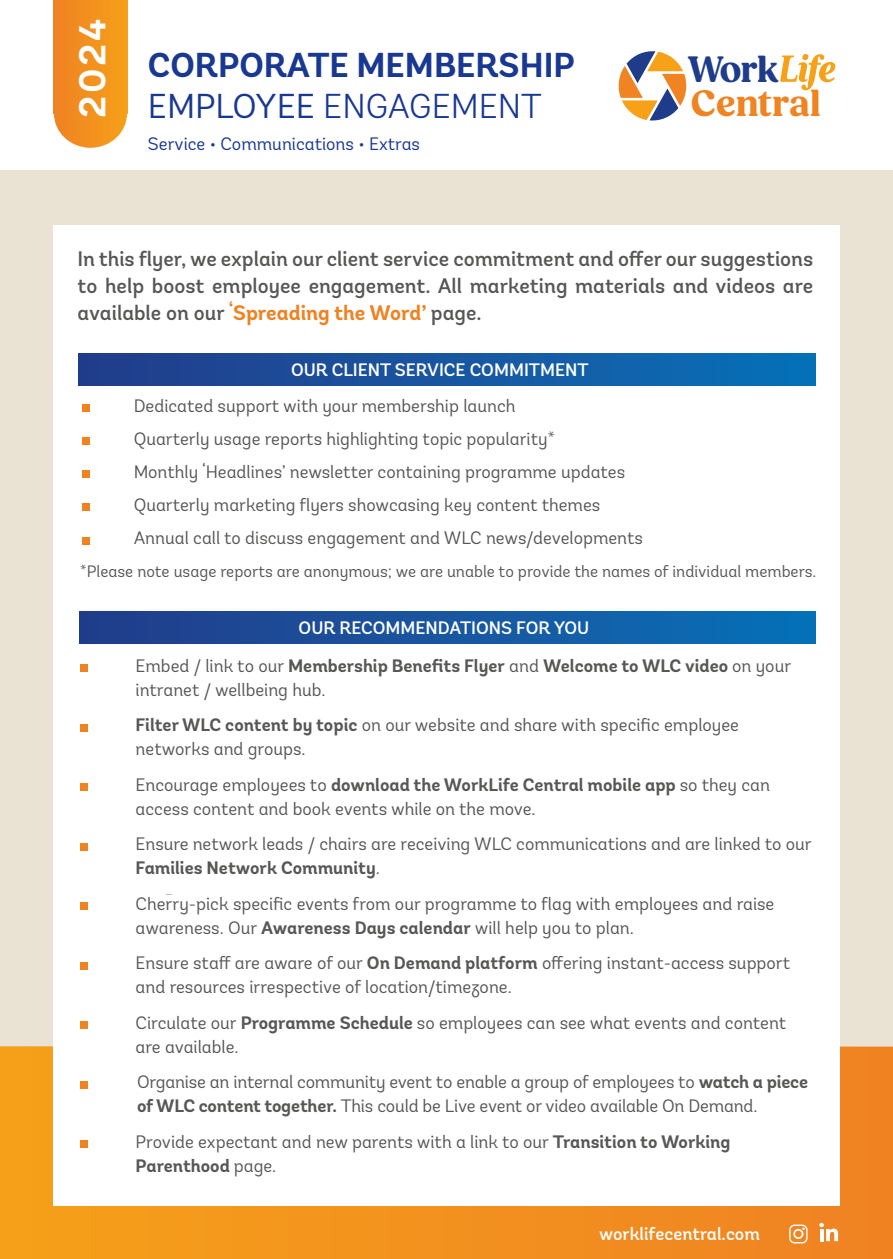
<style>
.page{position:relative;width:893px;height:1259px;background:#fff}
.page>*{position:absolute;margin:0;border:0;box-sizing:border-box;transform-origin:0 0}
.t1{font:700 37.65px "Fields";letter-spacing:.015em;color:#f08322}
.t2{font:700 37.65px "Fields";color:#1f3c8a}
.t3{font:700 37.5px "Andes";color:#fff}
.t4{font:700 34.5px/41.4px "Andes";color:#193891}
.t5{font:500 21px/27px "Andes";color:#575756;text-align:justify}
.t6{font:18px/35.5px "Andes";color:#575756}
.t7{font:700 18px/37.5px "Andes";color:#575756}
.t8{font:500 18px "Andes";color:#fff}
.t9{font:18px "Andes";color:#193891}
.t10{font:16.5px "Andes";color:#575756}
.s1{font-weight:400}
.s2{font-weight:300}
.s3{color:#ef8221}
.s4{font-weight:700;color:#ef8221}
.s5{font-weight:500;color:#fff}
.s6{font-weight:700}
</style>
<div class="page">
<div style="left:0;top:170px;width:893px;height:1089px;background:#eae3d3"></div>
<div style="left:0;top:1046px;width:893px;height:213px;background:linear-gradient(to right,#f6a019,#f08223)"></div>
<div style="left:53px;top:225px;width:787px;height:980px;background:#fff"></div>
<svg style="left:819px;top:1222px;width:19px;height:19px"></svg>
<svg style="left:789px;top:1224px;width:18px;height:19px"></svg>
<div style="left:83px;top:405px;width:7px;height:7px;background:#ef8221"></div>
<div style="left:83px;top:438px;width:7px;height:7px;background:#ef8221"></div>
<div style="left:83px;top:471px;width:7px;height:7px;background:#ef8221"></div>
<div style="left:83px;top:504px;width:7px;height:7px;background:#ef8221"></div>
<div style="left:83px;top:537px;width:7px;height:7px;background:#ef8221"></div>
<svg style="left:79px;top:353px;width:736px;height:33px"></svg>
<div style="left:54px;top:0;width:73px;height:113px;background:linear-gradient(to right,#f08223,#f6a01a)"></div>
<svg style="left:54px;top:79px;width:73px;height:69px"></svg>
<svg style="left:780px;top:54px;width:55px;height:36px"></svg>
<svg style="left:618px;top:51px;width:69px;height:70px"></svg>
<div style="left:770px;top:821px;width:48px;height:27px;background:#fff"></div>
<svg style="left:79px;top:611px;width:736px;height:32px"></svg>
<div style="left:80px;top:665px;width:7px;height:7px;background:#ef8221"></div>
<div style="left:80px;top:724px;width:7px;height:7px;background:#ef8221"></div>
<div style="left:80px;top:784px;width:7px;height:7px;background:#ef8221"></div>
<div style="left:80px;top:843px;width:7px;height:7px;background:#ef8221"></div>
<div style="left:80px;top:903px;width:7px;height:7px;background:#ef8221"></div>
<div style="left:80px;top:962px;width:7px;height:7px;background:#ef8221"></div>
<div style="left:80px;top:1021px;width:7px;height:7px;background:#ef8221"></div>
<div style="left:80px;top:1081px;width:7px;height:7px;background:#ef8221"></div>
<div style="left:80px;top:1140px;width:7px;height:7px;background:#ef8221"></div>
<h2 class="t3" style="left:69px;top:118px;width:100px;rotate:-90deg">2024</h2>
<h3 class="t4" style="left:148px;top:45px;width:428px">CORPORATE MEMBERSHIP<br><span class="s1">EMPLOYEE</span> <span class="s2">ENGAGEMENT</span></h3>
<p class="t9" style="left:148px;top:133px;width:274px">Service • Communications • Extras</p>
<h1 class="t2" style="left:687px;top:47px;width:93px">Work</h1>
<h1 class="t1" style="left:691px;top:81px;width:132px">Central</h1>
<p class="t5" style="left:78px;top:245px;width:737px">In this flyer, we explain our client service commitment and offer our suggestions to help boost employee engagement. All marketing materials and videos are available on our <span class="s3">‘</span><span class="s4">Spreading the Word’</span> page.</p>
<p class="t8" style="left:291px;top:358px;width:299px">OUR CLIENT SERVICE COMMITMENT</p>
<p class="t6" style="left:134px;top:389px;width:511px;line-height:33px">Dedicated support with your membership launch<br>Quarterly usage reports highlighting topic popularity*<br>Monthly ‘Headlines’ newsletter containing programme updates Quarterly marketing flyers showcasing key content themes Annual call to discuss engagement and WLC news/developments</p>
<p class="t10" style="left:80px;top:561px;width:738px">*Please note usage reports are anonymous; we are unable to provide the names of individual members.</p>
<p class="t7" style="left:136px;top:610px;width:657px;text-indent:163px"><span class="s5">OUR RECOMMENDATIONS FOR YOU<br></span><span class="s1">Embed / link to our</span> Membership Benefits Flyer <span class="s1">and</span> Welcome to WLC video <span class="s1">on your</span></p>
<p class="t6" style="left:136px;top:672px;width:605px">intranet / wellbeing hub.<br><span class="s6">Filter WLC content by topic</span> on our website and share with specific employee</p>
<p class="t6" style="left:136px;top:731px;width:636px">networks and groups.<br>Encourage employees to <span class="s6">download the WorkLife Central mobile app</span> so they can</p>
<p class="t6" style="left:136px;top:791px;width:678px">access content and book events while on the move.<br>Ensure network leads / chairs are receiving WLC communications and are linked to our</p>
<p class="t6" style="left:136px;top:850px;width:640px"><span class="s6">Families Network Community</span>.<br>Cherry-pick specific events from our programme to flag with employees and raise</p>
<p class="t6" style="left:136px;top:910px;width:656px">awareness. Our <span class="s6">Awareness Days calendar</span> will help you to plan.<br>Ensure staff are aware of our <span class="s6">On Demand platform</span> offering instant-access support</p>
<p class="t6" style="left:136px;top:969px;width:652px">and resources irrespective of location/timezone.<br>Circulate our <span class="s6">Programme Schedule</span> so employees can see what events and content</p>
<p class="t6" style="left:136px;top:1028px;width:674px">are available.<br>Organise an internal community event to enable a group of employees to <span class="s6">watch a piece</span></p>
<p class="t6" style="left:136px;top:1088px;width:623px"><span class="s6">of WLC content together.</span> This could be Live event or video available On Demand.<br>Provide expectant and new parents with a link to our <span class="s6">Transition to Working</span></p>
<p class="t7" style="left:136px;top:1147px;width:142px">Parenthood <span class="s1">page.</span></p>
<p class="t8" style="left:599px;top:1222px;width:162px">worklifecentral.com</p>
</div>
